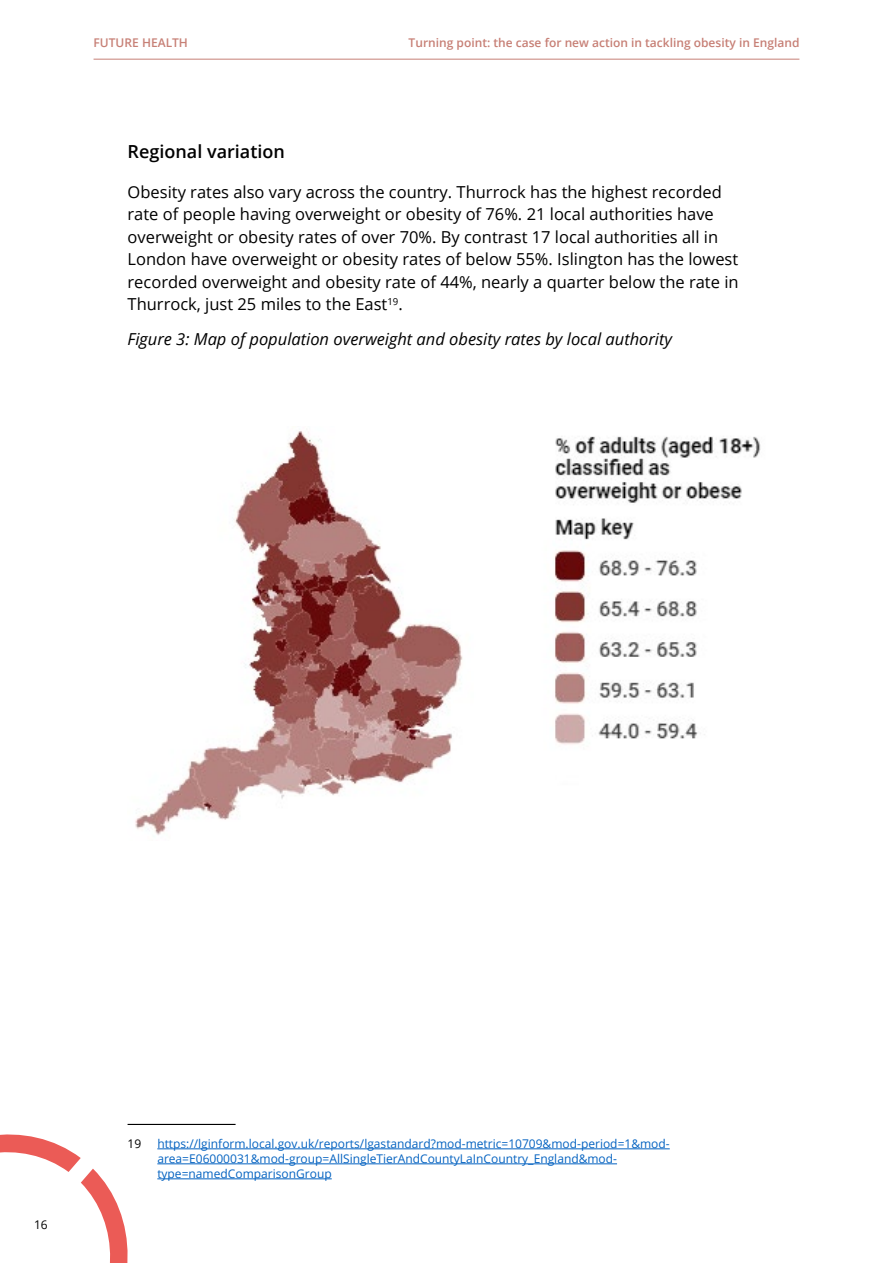
<style>
.page{position:relative;width:893px;height:1263px;background:#fff}
.page>*{position:absolute;margin:0;border:0;box-sizing:border-box;transform-origin:0 0}
.Heading_2{font:600 18px "Open Sans";color:#000}
.t1{font:16.5px/22.5px "Open Sans";color:#000}
.Figure_heading{font:italic 16.5px "Open Sans";color:#000}
.Footnote_text{font:12px/15px "Open Sans";color:#0563c1}
.t2{font:600 12px "Open Sans";color:#c78076}
.Footnote_text-2{font:12px "Open Sans";color:#000}
</style>
<div class="page">
<hr style="left:94px;top:59px;width:705px;height:1px;background:#c78076">
<hr style="left:128px;top:1124px;width:108px;height:1px;background:#000">
<hr style="left:157px;top:1148px;width:513px;height:1px;background:#0563c1">
<hr style="left:157px;top:1163px;width:460px;height:1px;background:#0563c1">
<hr style="left:157px;top:1178px;width:175px;height:1px;background:#0563c1">
<img style="left:135px;top:431px;width:626px;height:404px">
<svg style="left:0;top:1123px;width:140px;height:140px"></svg>
<p class="t2" style="left:94px;top:35px;width:96px">FUTURE HEALTH</p>
<p class="t2" style="left:409px;top:35px;width:392px">Turning point: the case for new action in tackling obesity in England</p>
<p class="Heading_2" style="left:128px;top:139px;width:159px">Regional variation</p>
<p class="t1" style="left:128px;top:180px;width:613px">Obesity rates also vary across the country. Thurrock has the highest recorded rate of people having overweight or obesity of 76%. 21 local authorities have overweight or obesity rates of over 70%. By contrast 17 local authorities all in London have overweight or obesity rates of below 55%. Islington has the lowest recorded overweight and obesity rate of 44%, nearly a quarter below the rate in Thurrock, just 25 miles to the East<sup>19</sup>.</p>
<p class="Figure_heading" style="left:128px;top:328px;width:546px">Figure 3: Map of population overweight and obesity rates by local authority</p>
<p class="Footnote_text-2" style="left:34px;top:1216px;width:15px">16</p>
<p class="Footnote_text-2" style="left:128px;top:1135px;width:15px">19</p>
<p class="Footnote_text" style="left:157px;top:1136px;width:514px">https://lginform.local.gov.uk/reports/lgastandard?mod-metric=10709&amp;mod-period=1&amp;mod&shy;area=E06000031&amp;mod-group=AllSingleTierAndCountyLaInCountry_England&amp;mod&shy;type=namedComparisonGroup</p>
</div>
